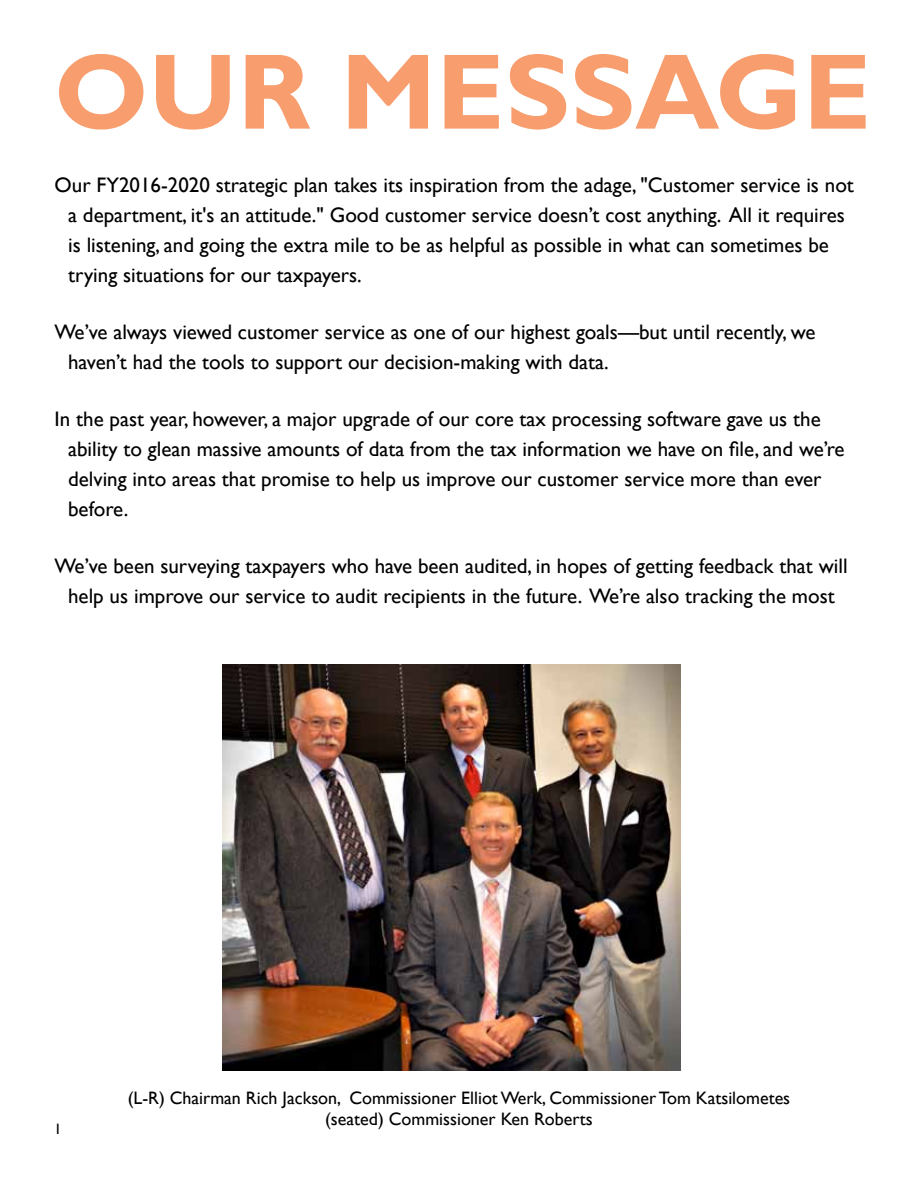
<style>
.page{position:relative;width:918px;height:1188px;background:#fff}
.page>*{position:absolute;margin:0;border:0;box-sizing:border-box;transform-origin:0 0}
.t1{font:700 108px "Gill Sans";color:#f89d6d}
.t2{font:21px/30px "Gill Sans";color:#000}
.t3{font:18px/21.6px "Gill Sans";color:#000;text-align:center}
.t4{font:15px "Gill Sans";color:#000}
</style>
<div class="page">
<img style="left:223px;top:664px;width:457px;height:406px">
<h1 class="t1" style="left:54px;top:27px;width:819px">OUR MESSAGE</h1>
<p class="t2" style="left:68px;top:170px;width:787px;text-indent:-14px">Our FY2016-2020 strategic plan takes its inspiration from the adage, "Customer service is not a department, it's an attitude." Good customer service doesn’t cost anything. All it requires is listening, and going the extra mile to be as helpful as possible in what can sometimes be trying situations for our taxpayers.</p>
<p class="t2" style="left:68px;top:317px;width:749px;text-indent:-14px">We’ve always viewed customer service as one of our highest goals—but until recently, we haven’t had the tools to support our decision-making with data.</p>
<p class="t2" style="left:68px;top:404px;width:778px;text-indent:-14px">In the past year, however, a major upgrade of our core tax processing software gave us the ability to glean massive amounts of data from the tax information we have on file, and we’re delving into areas that promise to help us improve our customer service more than ever before.</p>
<p class="t2" style="left:55px;top:551px;width:794px;text-align:center">We’ve been surveying taxpayers who have been audited, in hopes of getting feedback that will help us improve our service to audit recipients in the future. We’re also tracking the most</p>
<p class="t4" style="left:54px;top:1120px;width:9px">1</p>
<p class="t3" style="left:128px;top:1087px;width:664px">(L-R) Chairman Rich Jackson, Commissioner Elliot Werk, Commissioner Tom Katsilometes (seated) Commissioner Ken Roberts</p>
</div>
